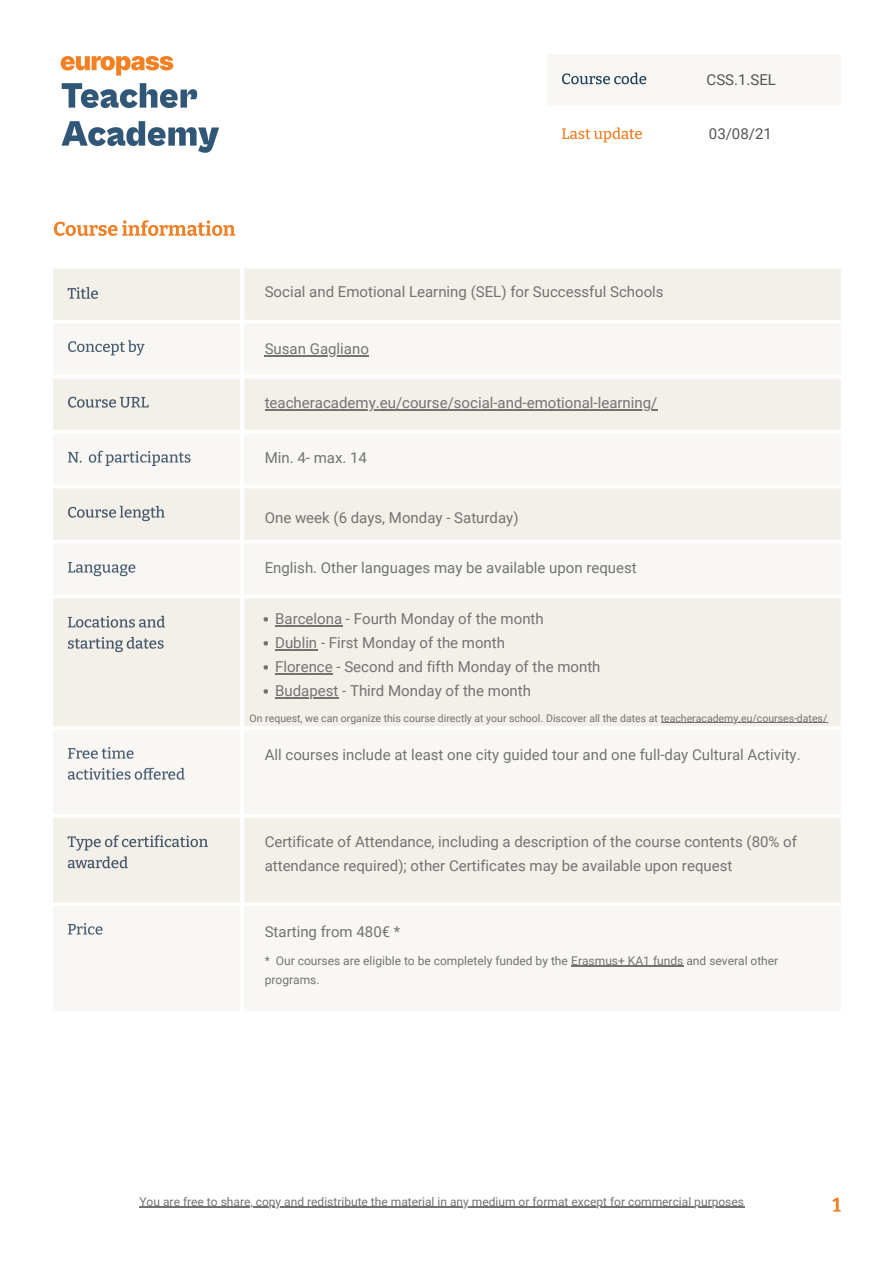
<style>
.page{position:relative;width:894px;height:1264px;background:#fff}
.page>*{position:absolute;margin:0;border:0;box-sizing:border-box;transform-origin:0 0}
.t1{font:15px/23.7px "Roboto";color:#737373}
.t2{font:15px "Roboto";color:#545454}
.t3{font:12px/19px "Roboto";color:#737373}
.t4{font:10.5px "Roboto";color:#737373}
</style>
<div class="page">
<img style="left:53px;top:55px;width:788px;height:1157px">
<hr style="left:264px;top:409px;width:393px;height:1px;background:#737373">
<hr style="left:264px;top:355px;width:105px;height:1px;background:#737373">
<svg style="left:263px;top:617px;width:5px;height:4px"></svg>
<hr style="left:275px;top:625px;width:59px;height:1px;background:#737373">
<svg style="left:263px;top:641px;width:5px;height:4px"></svg>
<hr style="left:275px;top:649px;width:42px;height:1px;background:#737373">
<svg style="left:263px;top:665px;width:5px;height:4px"></svg>
<hr style="left:275px;top:673px;width:58px;height:1px;background:#737373">
<svg style="left:263px;top:689px;width:5px;height:4px"></svg>
<hr style="left:275px;top:697px;width:63px;height:1px;background:#737373">
<hr style="left:660px;top:722px;width:167px;height:1px;background:#737373">
<hr style="left:571px;top:965px;width:112px;height:1px;background:#737373">
<hr style="left:139px;top:1206px;width:605px;height:1px;background:#737373">
<div style="left:0;top:0;width:265px;height:185px;background:#fff"></div>
<img style="left:53px;top:56px;width:193px;height:131px">
<p class="t2" style="left:706px;top:71px;width:71px">CSS.1.SEL</p>
<p class="t2" style="left:708px;top:126px;width:64px">03/08/21</p>
<p class="t1" style="left:264px;top:280px;width:400px">Social and Emotional Learning (SEL) for Successful Schools</p>
<p class="t1" style="left:264px;top:337px;width:106px">Susan Gagliano</p>
<p class="t1" style="left:264px;top:391px;width:394px">teacheracademy.eu/course/social-and-emotional-learning/</p>
<p class="t1" style="left:264px;top:446px;width:104px">Min. 4- max. 14</p>
<p class="t1" style="left:264px;top:505px;width:255px">One week (6 days, Monday - Saturday)</p>
<p class="t1" style="left:264px;top:555px;width:373px">English. Other languages may be available upon request</p>
<p class="t1" style="left:275px;top:607px;width:270px">Barcelona - Fourth Monday of the month</p>
<p class="t1" style="left:275px;top:631px;width:231px">Dublin - First Monday of the month</p>
<p class="t1" style="left:275px;top:655px;width:327px">Florence - Second and fifth Monday of the month</p>
<p class="t1" style="left:275px;top:679px;width:257px">Budapest - Third Monday of the month</p>
<p class="t4" style="left:249px;top:712px;width:579px">On request, we can organize this course directly at your school. Discover all the dates at teacheracademy.eu/courses-dates/</p>
<p class="t1" style="left:264px;top:743px;width:537px">All courses include at least one city guided tour and one full-day Cultural Activity.</p>
<p class="t1" style="left:264px;top:830px;width:533px">Certificate of Attendance, including a description of the course contents (80% of attendance required); other Certificates may be available upon request</p>
<p class="t1" style="left:264px;top:919px;width:137px">Starting from 480€ *</p>
<p class="t3" style="left:264px;top:951px;width:515px">* Our courses are eligible to be completely funded by the Erasmus+ KA1 funds and several other programs.</p>
<p class="t3" style="left:139px;top:1191px;width:606px">You are free to share, copy and redistribute the material in any medium or format except for commercial purposes</p>
</div>
